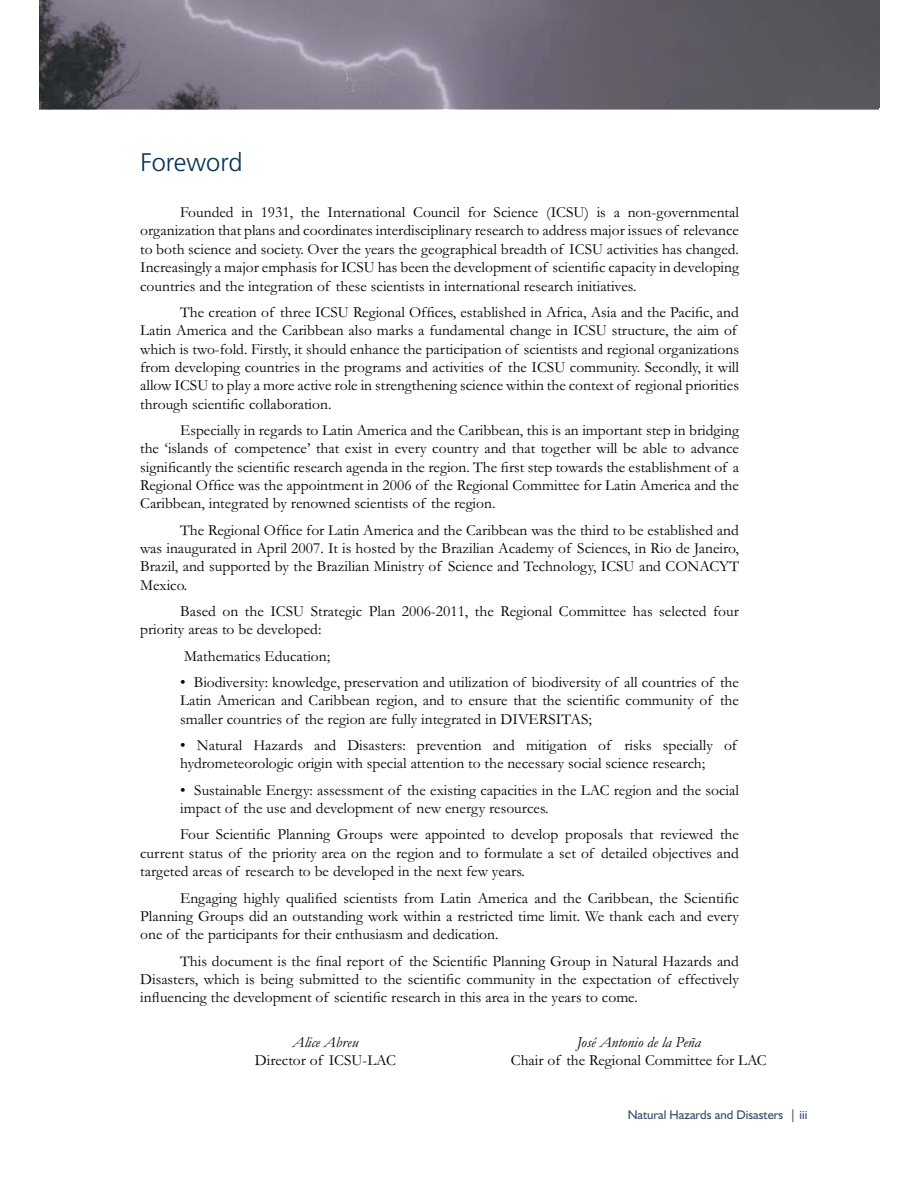
<style>
.page{position:relative;width:918px;height:1188px;background:#fff}
.page>*{position:absolute;margin:0;border:0;box-sizing:border-box;transform-origin:0 0}
.t1{font:300 25.35px "Frutiger";color:#093456}
.t2{font:15.45px/18.3px "Garamond";color:#010202;text-align:justify}
.t3{font:italic 15.45px "Garamond";color:#010202}
.t4{font:12.75px "Humanist 521 BT";color:#3a4d6b}
</style>
<div class="page">
<img style="left:39px;top:0;width:840px;height:109px">
<h1 class="t1" style="left:140px;top:152px;width:104px">Foreword</h1>
<p class="t2" style="left:140px;top:205px;width:600px;text-indent:40px">Founded in 1931, the International Council for Science (ICSU) is a non-governmental organization that plans and coordinates interdisciplinary research to address major issues of relevance to both science and society. Over the years the geographical breadth of ICSU activities has changed.<br>Increasingly a major emphasis for ICSU has been the development of scientific capacity in developing countries and the integration of these scientists in international research initiatives.</p>
<p class="t2" style="left:140px;top:305px;width:600px;text-align:left;text-indent:40px">The creation of three ICSU Regional Offices, established in Africa, Asia and the Pacific, and Latin America and the Caribbean also marks a fundamental change in ICSU structure, the aim of which is two-fold. Firstly, it should enhance the participation of scientists and regional organizations from developing countries in the programs and activities of the ICSU community. Secondly, it will allow ICSU to play a more active role in strengthening science within the context of regional priorities through scientific collaboration.</p>
<p class="t2" style="left:140px;top:423px;width:600px;text-indent:40px">Especially in regards to Latin America and the Caribbean, this is an important step in bridging the ‘islands of competence’ that exist in every country and that together will be able to advance significantly the scientific research agenda in the region. The first step towards the establishment of a Regional Office was the appointment in 2006 of the Regional Committee for Latin America and the Caribbean, integrated by renowned scientists of the region.</p>
<p class="t2" style="left:140px;top:522px;width:600px;text-indent:40px">The Regional Office for Latin America and the Caribbean was the third to be established and was inaugurated in April 2007. It is hosted by the Brazilian Academy of Sciences, in Rio de Janeiro, Brazil, and supported by the Brazilian Ministry of Science and Technology, ICSU and CONACYT Mexico.</p>
<p class="t2" style="left:140px;top:604px;width:600px;text-indent:40px">Based on the ICSU Strategic Plan 2006-2011, the Regional Committee has selected four priority areas to be developed:</p>
<p class="t2" style="left:184px;top:648px;width:148px">Mathematics Education;</p>
<p class="t2" style="left:180px;top:675px;width:560px">• Biodiversity: knowledge, preservation and utilization of biodiversity of all countries of the Latin American and Caribbean region, and to ensure that the scientific community of the smaller countries of the region are fully integrated in DIVERSITAS;</p>
<p class="t2" style="left:180px;top:738px;width:558px">• Natural Hazards and Disasters: prevention and mitigation of risks specially of hydrometeorologic origin with special attention to the necessary social science research;</p>
<p class="t2" style="left:180px;top:783px;width:560px">• Sustainable Energy: assessment of the existing capacities in the LAC region and the social impact of the use and development of new energy resources.</p>
<p class="t2" style="left:140px;top:827px;width:600px;text-indent:40px">Four Scientific Planning Groups were appointed to develop proposals that reviewed the current status of the priority area on the region and to formulate a set of detailed objectives and targeted areas of research to be developed in the next few years.</p>
<p class="t2" style="left:140px;top:890px;width:600px;text-indent:40px">Engaging highly qualified scientists from Latin America and the Caribbean, the Scientific Planning Groups did an outstanding work within a restricted time limit. We thank each and every one of the participants for their enthusiasm and dedication.</p>
<p class="t2" style="left:140px;top:953px;width:600px;text-indent:40px">This document is the final report of the Scientific Planning Group in Natural Hazards and Disasters, which is being submitted to the scientific community in the expectation of effectively influencing the development of scientific research in this area in the years to come.</p>
<p class="t3" style="left:293px;top:1037px;width:67px">Alice Abreu</p>
<p class="t2" style="left:255px;top:1053px;width:143px">Director of ICSU-LAC</p>
<p class="t3" style="left:577px;top:1037px;width:126px">José Antonio de la Peña</p>
<p class="t2" style="left:511px;top:1053px;width:257px">Chair of the Regional Committee for LAC</p>
<p class="t4" style="left:628px;top:1110px;width:181px">Natural Hazards and Disasters | iii</p>
</div>
